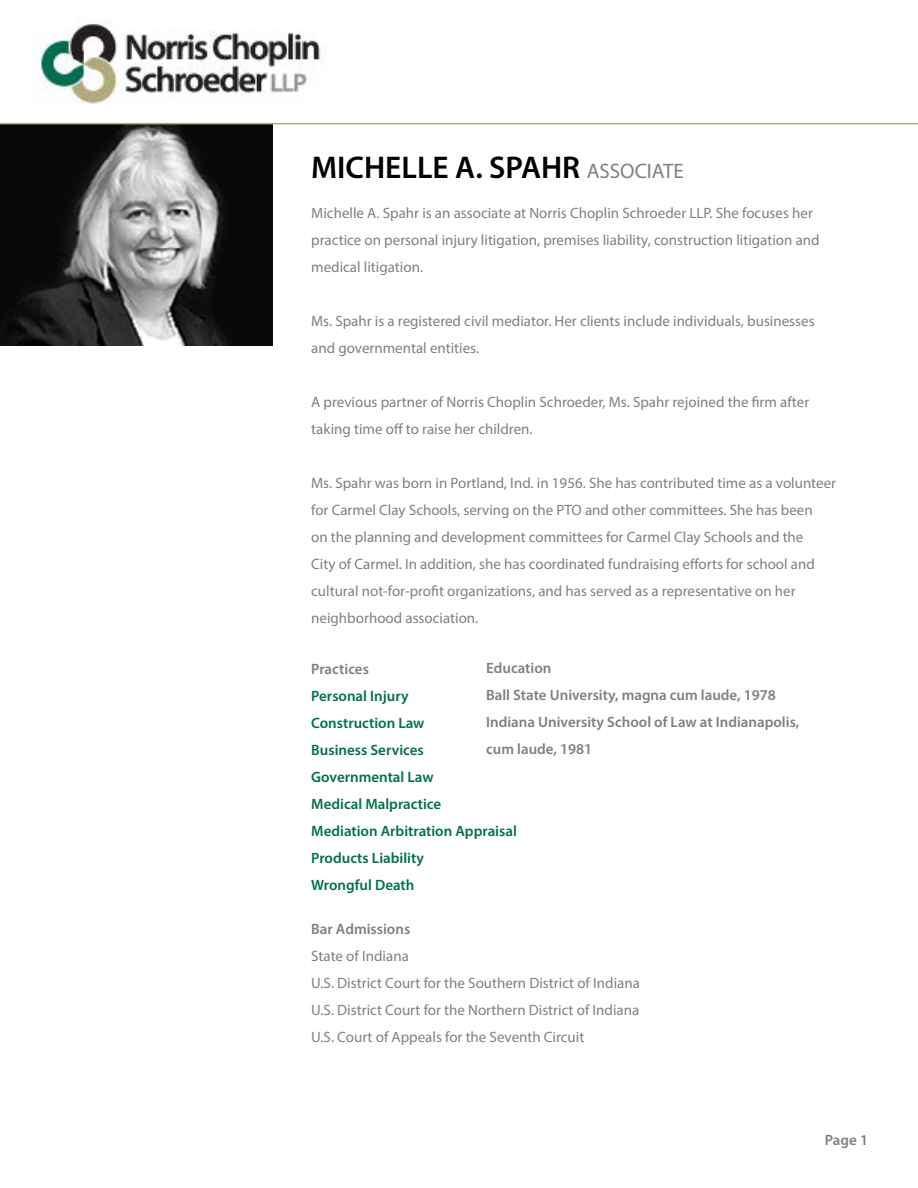
<style>
.page{position:relative;width:918px;height:1188px;background:#fff}
.page>*{position:absolute;margin:0;border:0;box-sizing:border-box;transform-origin:0 0}
.t1{font:600 31.5px "Myriad Pro";color:#000}
.t2{font:15px/27px "Myriad Pro";color:#808080}
.t3{font:600 15px/27px "Myriad Pro";color:#026f51}
.t4{font:600 15px/27px "Myriad Pro";color:#808080}
.s1{font-weight:400;font-size:21px;color:#808080}
</style>
<div class="page">
<img style="left:0;top:124px;width:272px;height:221px">
<hr style="left:0;top:123px;width:918px;height:1px;background:#b0a97d">
<img style="left:39px;top:20px;width:282px;height:84px">
<h1 class="t1" style="left:311px;top:147px;width:374px">MICHELLE A. SPAHR <span class="s1">ASSOCIATE</span></h1>
<p class="t2" style="left:311px;top:199px;width:510px">Michelle A. Spahr is an associate at Norris Choplin Schroeder LLP. She focuses her practice on personal injury litigation, premises liability, construction litigation and medical litigation.</p>
<p class="t2" style="left:311px;top:307px;width:505px">Ms. Spahr is a registered civil mediator. Her clients include individuals, businesses and governmental entities.</p>
<p class="t2" style="left:311px;top:388px;width:500px">A previous partner of Norris Choplin Schroeder, Ms. Spahr rejoined the firm after taking time off to raise her children.</p>
<p class="t2" style="left:311px;top:469px;width:526px">Ms. Spahr was born in Portland, Ind. in 1956. She has contributed time as a volunteer for Carmel Clay Schools, serving on the PTO and other committees. She has been<br>on the planning and development committees for Carmel Clay Schools and the<br>City of Carmel. In addition, she has coordinated fundraising efforts for school and cultural not-for-profit organizations, and has served as a representative on her neighborhood association.</p>
<p class="t4" style="left:486px;top:655px;width:315px">Education<br>Ball State University, magna cum laude, 1978<br>Indiana University School of Law at Indianapolis, cum laude, 1981</p>
<p class="t4" style="left:311px;top:655px;width:59px">Practices</p>
<p class="t3" style="left:311px;top:682px;width:207px">Personal Injury<br>Construction Law<br>Business Services<br>Governmental Law<br>Medical Malpractice<br>Mediation Arbitration Appraisal<br>Products Liability<br>Wrongful Death</p>
<p class="t4" style="left:311px;top:915px;width:101px">Bar Admissions</p>
<p class="t2" style="left:311px;top:942px;width:330px">State of Indiana<br>U.S. District Court for the Southern District of Indiana U.S. District Court for the Northern District of Indiana U.S. Court of Appeals for the Seventh Circuit</p>
<p class="t4" style="left:825px;top:1126px;width:45px">Page 1</p>
</div>
